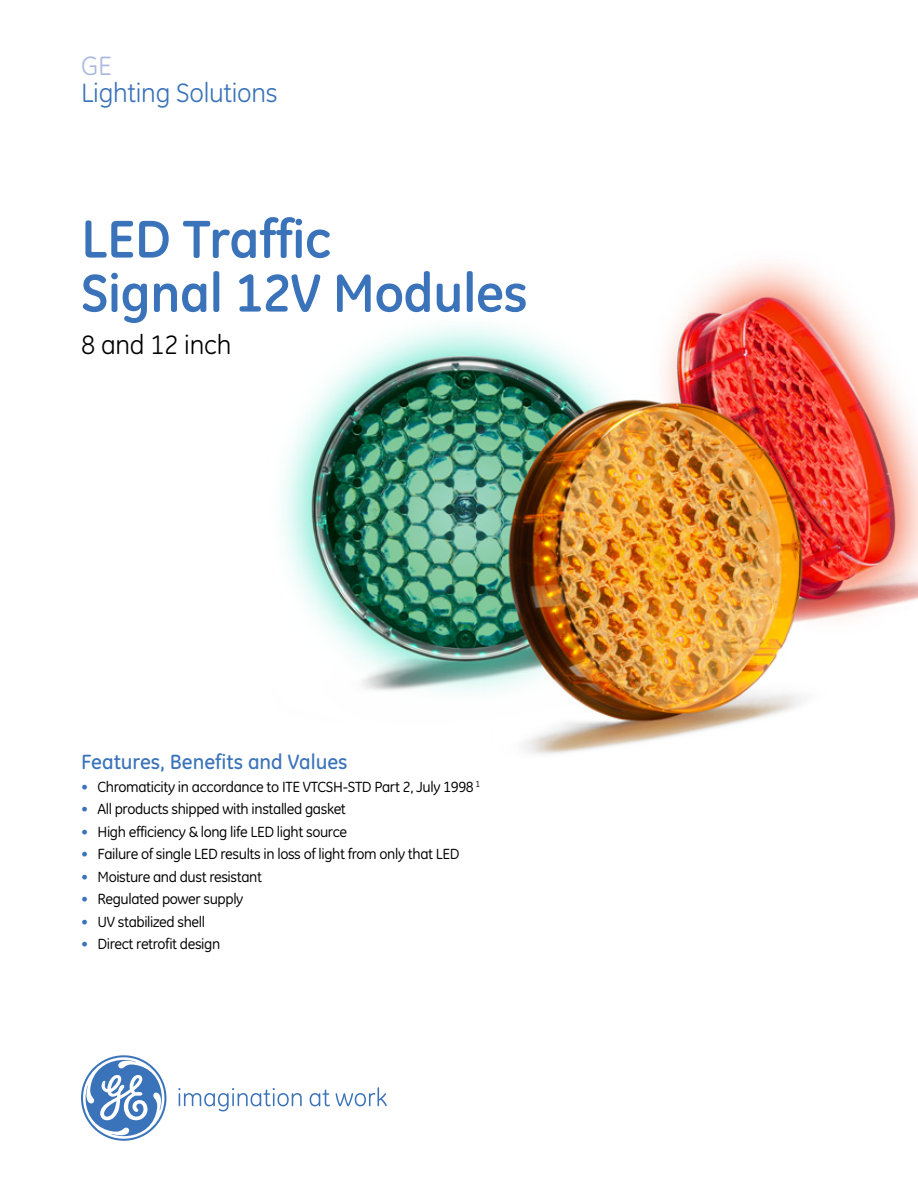
<style>
.page{position:relative;width:918px;height:1188px;background:#fff}
.page>*{position:absolute;margin:0;border:0;box-sizing:border-box;transform-origin:0 0}
.t1{font:700 54px/54px "GE Inspira";letter-spacing:-.01em;color:#3a73b9}
.t2{font:27px "GE Inspira";letter-spacing:-.01em;color:#3a73b9}
.t3{font:27px "GE Inspira";letter-spacing:-.01em;color:#000}
.t4{font:27px "GE Inspira";color:#aab9df}
.t5{font:500 21px "GE Inspira";color:#3a73b9}
.t6{font:15px "GE Inspira";letter-spacing:-.025em;color:#000}
.s1{color:#3a73b9}
</style>
<div class="page">
<img style="left:281px;top:263px;width:637px;height:491px">
<svg style="left:178px;top:1088px;width:124px;height:23px"></svg>
<svg style="left:310px;top:1090px;width:20px;height:16px"></svg>
<svg style="left:336px;top:1087px;width:51px;height:19px"></svg>
<svg style="left:81px;top:1055px;width:85px;height:86px"></svg>
<h2 class="t4" style="left:81px;top:50px;width:32px">GE</h2>
<h2 class="t2" style="left:81px;top:77px;width:198px">Lighting Solutions</h2>
<h1 class="t1" style="left:81px;top:211px;width:449px">LED Traffic<br>Signal 12V Modules</h1>
<h2 class="t3" style="left:81px;top:329px;width:152px">8 and 12 inch</h2>
<h3 class="t5" style="left:81px;top:750px;width:268px">Features, Benefits and Values</h3>
<p class="t6" style="left:81px;top:778px;width:400px"><span class="s1">•</span> Chromaticity in accordance to ITE VTCSH-STD Part 2, July 1998 <sup>1</sup></p>
<p class="t6" style="left:81px;top:800px;width:266px"><span class="s1">•</span> All products shipped with installed gasket</p>
<p class="t6" style="left:81px;top:823px;width:268px"><span class="s1">•</span> High efficiency &amp; long life LED light source</p>
<p class="t6" style="left:81px;top:845px;width:380px"><span class="s1">•</span> Failure of single LED results in loss of light from only that LED</p>
<p class="t6" style="left:81px;top:868px;width:182px"><span class="s1">•</span> Moisture and dust resistant</p>
<p class="t6" style="left:81px;top:890px;width:164px"><span class="s1">•</span> Regulated power supply</p>
<p class="t6" style="left:81px;top:913px;width:126px"><span class="s1">•</span> UV stabilized shell</p>
<p class="t6" style="left:81px;top:935px;width:141px"><span class="s1">•</span> Direct retrofit design</p>
</div>
